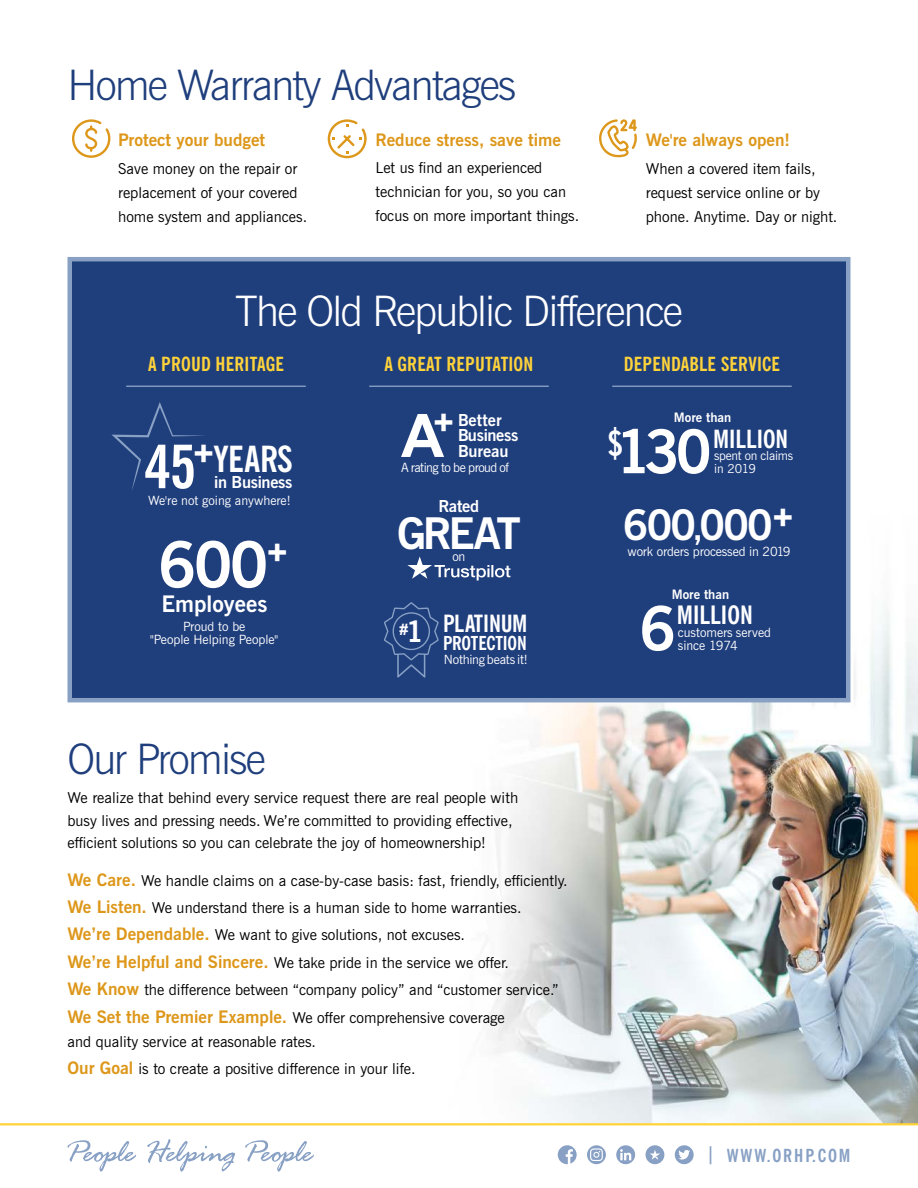
<style>
.page{position:relative;width:918px;height:1188px;background:#fff}
.page>*{position:absolute;margin:0;border:0;box-sizing:border-box;transform-origin:0 0}
.t1{font:700 63.6px "News Gothic BT";color:#fff}
.t2{font:700 61.05px "News Gothic BT";color:#fff}
.t3{font:700 60.3px "News Gothic BT";color:#fff}
.t4{font:700 condensed 60px "News Gothic BT";color:#fff}
.t5{font:700 60px "Arial";color:#fff}
.t6{font:700 43.65px "News Gothic BT";letter-spacing:-.08em;color:#fff}
.t7{font:700 42.15px "News Gothic BT";letter-spacing:-.04em;color:#fff}
.t8{font:300 42px "News Gothic BT";letter-spacing:-.04em;color:#1f3e7c}
.t9{font:300 42px "News Gothic BT";letter-spacing:-.04em;color:#fff}
.t10{font:700 condensed 36px "News Gothic BT";color:#fff}
.t11{font:700 34.95px "Arial";color:#fff}
.t12{font:700 condensed 25.35px "News Gothic BT";color:#fff}
.t13{font:700 condensed 25.05px "News Gothic BT";color:#fff}
.t14{font:700 condensed 23.7px "News Gothic BT";letter-spacing:-.02em;color:#fff}
.t15{font:700 22.8px "News Gothic BT";color:#fff}
.t16{font:700 condensed 19.5px "News Gothic BT";letter-spacing:.01em;color:#ffd33a}
.t17{font:700 condensed 19.2px "News Gothic BT";letter-spacing:-.02em;color:#fff}
.t18{font:700 condensed 18px "News Gothic BT";letter-spacing:.1em;color:#87a0c4}
.t19{font:700 17.25px "News Gothic BT";color:#dd971a}
.t20{font:700 16.5px/15.6px "News Gothic BT";letter-spacing:-.02em;color:#fff}
.t21{font:700 15.75px "Arial";color:#fff}
.t22{font:15px/24px "News Gothic BT";color:#000}
.t23{font:700 13.05px "News Gothic BT";color:#fff}
.t24{font:12.75px/13.5px "News Gothic BT";color:#fff;text-align:center}
.t25{font:12.75px "News Gothic BT";letter-spacing:-.03em;color:#fff}
.t26{font:12.3px/13.5px "News Gothic BT";letter-spacing:-.02em;color:#fff}
.s1{font-family:"News Gothic BT";font-size:29.4px}
.s2{font-weight:700;font-size:17.25px;color:#dd971a}
.s3{font-size:33px}
</style>
<div class="page">
<img style="left:67px;top:257px;width:851px;height:866px">
<hr style="left:0;top:1123px;width:918px;height:2px;background:#ffd33a">
<div style="left:68px;top:257px;width:782px;height:445px;background:#1f3e7c;border:4px solid #87a0c4"></div>
<svg style="left:328px;top:119px;width:39px;height:39px"></svg>
<svg style="left:599px;top:119px;width:38px;height:38px"></svg>
<svg style="left:72px;top:119px;width:38px;height:39px"></svg>
<hr style="left:126px;top:386px;width:180px;height:1px;background:#87a0c4">
<hr style="left:369px;top:386px;width:180px;height:1px;background:#87a0c4">
<hr style="left:612px;top:386px;width:180px;height:1px;background:#87a0c4">
<svg style="left:384px;top:602px;width:55px;height:76px"></svg>
<svg style="left:111px;top:402px;width:93px;height:88px"></svg>
<svg style="left:558px;top:1145px;width:19px;height:19px"></svg>
<svg style="left:587px;top:1145px;width:19px;height:19px"></svg>
<svg style="left:616px;top:1145px;width:19px;height:19px"></svg>
<svg style="left:675px;top:1145px;width:19px;height:19px"></svg>
<svg style="left:646px;top:1145px;width:18px;height:19px"></svg>
<svg style="left:407px;top:556px;width:103px;height:24px"></svg>
<svg style="left:67px;top:1140px;width:69px;height:32px"></svg>
<svg style="left:147px;top:1139px;width:88px;height:33px"></svg>
<svg style="left:245px;top:1140px;width:69px;height:32px"></svg>
<h3 class="t8" style="left:68px;top:59px;width:450px">Home Warranty Advantages</h3>
<p class="t19" style="left:376px;top:129px;width:187px">Reduce stress, save time</p>
<p class="t22" style="left:376px;top:156px;width:205px">Let us find an experienced technician for you, so you can focus on more important things.</p>
<p class="t19" style="left:118px;top:130px;width:148px">Protect your budget</p>
<p class="t22" style="left:118px;top:156px;width:190px">Save money on the repair or replacement of your covered home system and appliances.</p>
<p class="t19" style="left:646px;top:130px;width:146px">We're always open!</p>
<p class="t22" style="left:646px;top:156px;width:193px">When a covered item fails, request service online or by phone. Anytime. Day or night.</p>
<h3 class="t9" style="left:235px;top:285px;width:449px">The Old Republic Difference</h3>
<h3 class="t16" style="left:385px;top:352px;width:150px">A GREAT REPUTATION</h3>
<h3 class="t16" style="left:148px;top:352px;width:137px">A PROUD HERITAGE</h3>
<h3 class="t16" style="left:624px;top:352px;width:158px">DEPENDABLE SERVICE</h3>
<h3 class="t11" style="left:194px;top:430px;width:22px">+</h3>
<p class="t24" style="left:148px;top:494px;width:144px">We're not going anywhere!</p>
<h3 class="t4" style="left:144px;top:430px;width:53px">45</h3>
<h3 class="t10" style="left:214px;top:437px;width:80px">YEARS</h3>
<p class="t20" style="left:214px;top:474px;width:80px">in Business</p>
<h1 class="t1" style="left:158px;top:526px;width:131px">600<sup>+</sup></h1>
<p class="t24" style="left:150px;top:620px;width:130px">Proud to be<br>"People Helping People"</p>
<h3 class="t15" style="left:161px;top:590px;width:107px">Employees</h3>
<h3 class="t11" style="left:434px;top:400px;width:22px">+</h3>
<p class="t25" style="left:401px;top:460px;width:110px">A rating to be proud of</p>
<p class="t20" style="left:458px;top:412px;width:62px">Better<br>Business</p>
<h3 class="t5" style="left:401px;top:396px;width:45px">A</h3>
<p class="t20" style="left:458px;top:443px;width:52px">Bureau</p>
<p class="t20" style="left:439px;top:499px;width:42px">Rated</p>
<h3 class="t6" style="left:397px;top:507px;width:125px">GREAT</h3>
<p class="t21" style="left:399px;top:619px;width:26px">#<span class="s1">1</span></p>
<p class="t24" style="left:453px;top:550px;width:14px">on</p>
<h3 class="t14" style="left:443px;top:609px;width:86px">PLATINUM</h3>
<p class="t17" style="left:443px;top:631px;width:85px">PROTECTION</p>
<p class="t24" style="left:444px;top:653px;width:86px">Nothing beats it!</p>
<h3 class="t8" style="left:68px;top:734px;width:200px">Our Promise</h3>
<p class="t22" style="left:68px;top:786px;width:452px;line-height:22.5px">We realize that behind every service request there are real people with busy lives and pressing needs. We’re committed to providing effective, efficient solutions so you can celebrate the joy of homeownership!</p>
<p class="t22" style="left:68px;top:867px;width:502px;line-height:27.5px"><span class="s2">We Care.</span> We handle claims on a case-by-case basis: fast, friendly, efficiently.<br><span class="s2">We Listen.</span> We understand there is a human side to home warranties.<br><span class="s2">We’re Dependable.</span> We want to give solutions, not excuses.<br><span class="s2">We’re Helpful and Sincere.</span> We take pride in the service we offer.<br><span class="s2">We Know</span> the difference between “company policy” and “customer service.” <span class="s2">We Set the Premier Example.</span> We offer comprehensive coverage</p>
<p class="t22" style="left:68px;top:1027px;width:350px;line-height:27.5px">and quality service at reasonable rates.<br><span class="s2">Our Goal</span> is to create a positive difference in your life.</p>
<p class="t23" style="left:674px;top:410px;width:59px">More than</p>
<h3 class="t13" style="left:713px;top:423px;width:77px">MILLION</h3>
<h3 class="t3" style="left:608px;top:415px;width:105px"><sup>$</sup>130</h3>
<p class="t26" style="left:714px;top:449px;width:81px">spent on claims in 2019</p>
<h3 class="t7" style="left:623px;top:499px;width:172px">600<span class="s3">,</span>000<sup>+</sup></h3>
<p class="t24" style="left:627px;top:545px;width:165px">work orders processed in 2019</p>
<p class="t23" style="left:672px;top:587px;width:59px">More than</p>
<h3 class="t12" style="left:677px;top:600px;width:78px">MILLION</h3>
<h2 class="t2" style="left:639px;top:591px;width:38px">6</h2>
<p class="t24" style="left:678px;top:625px;width:95px;text-align:left">customers served since 1974</p>
<p class="t18" style="left:706px;top:1145px;width:146px">| WWW.ORHP.COM</p>
</div>
